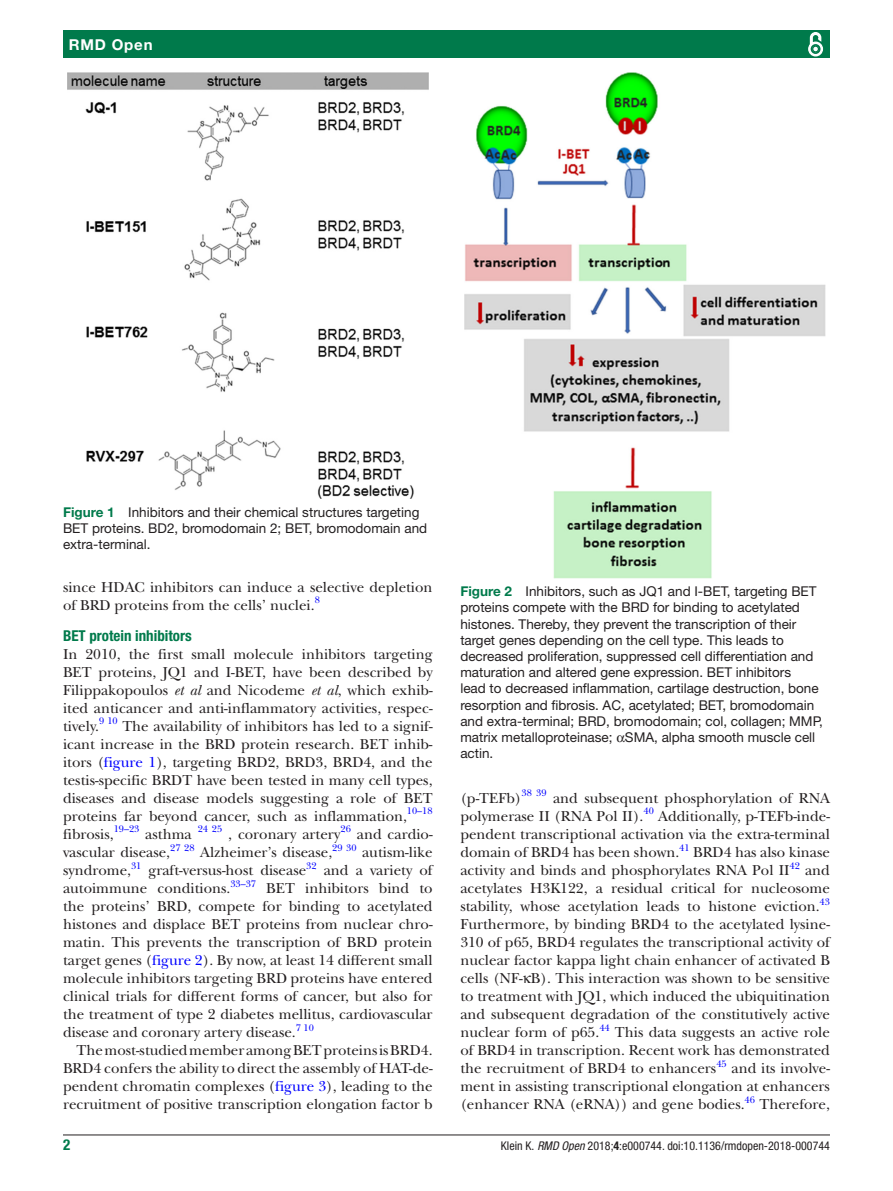
<style>
.page{position:relative;width:893px;height:1191px;background:#fff}
.page>*{position:absolute;margin:0;border:0;box-sizing:border-box;transform-origin:0 0}
.t1{font:15px/18px "New Baskerville";color:#231f20;text-align:justify}
.t2{font:700 condensed 15px "Helvetica Neue LT Std";color:#007a4b}
.t3{font:700 15px "Helvetica Neue LT Std";letter-spacing:.055em;color:#fff}
.t4{font:13.5px/16.2px "Helvetica Neue LT Std";color:#231f20}
.t5{font:condensed 12px "Helvetica Neue LT Std";color:#231f20}
.t6{font:9.9px "New Baskerville";color:#00f}
.s1{font-weight:700;color:#007a4b}
.s2{font-style:italic}
.s3{color:#00f}
.s4{font-weight:700}
</style>
<div class="page">
<hr style="left:63px;top:1134px;width:767px;height:1px;background:#231f20">
<div style="left:63px;top:31px;width:767px;height:27px;background:#007a4b"></div>
<svg style="left:808px;top:32px;width:16px;height:25px"></svg>
<div style="left:812px;top:45px;width:7px;height:8px;border:1px solid #007a4b;border-radius:50%"></div>
<img style="left:67px;top:73px;width:362px;height:426px">
<img style="left:464px;top:73px;width:362px;height:505px">
<p class="t3" style="left:69px;top:35px;width:85px">RMD Open</p>
<p class="t4" style="left:63px;top:503px;width:366px"><span class="s1">Figure 1</span> Inhibitors and their chemical structures targeting<br>BET proteins. BD2, bromodomain 2; BET, bromodomain and extra-terminal.</p>
<p class="t1" style="left:63px;top:578px;width:371px">since HDAC inhibitors can induce a selective depletion of BRD proteins from the cells’ nuclei.</p>
<p class="t6" style="left:315px;top:594px;width:7px">8</p>
<p class="t2" style="left:63px;top:627px;width:130px">BET protein inhibitors</p>
<p class="t1" style="left:63px;top:645px;width:371px">In 2010, the first small molecule inhibitors targeting BET proteins, JQ1 and I-BET, have been described by Filippakopoulos <span class="s2">et al</span> and Nicodeme <span class="s2">et al</span>, which exhib&shy;ited anticancer and anti-inflammatory activities, respec&shy;tively.</p>
<p class="t6" style="left:99px;top:715px;width:20px">9 10</p>
<p class="t1" style="left:63px;top:717px;width:371px;text-indent:59px">The availability of inhibitors has led to a signif&shy;icant increase in the BRD protein research. BET inhib&shy;itors (<span class="s3">figure 1</span>), targeting BRD2, BRD3, BRD4, and the testis-specific BRDT have been tested in many cell types, diseases and disease models suggesting a role of BET proteins far beyond cancer, such as inflammation,</p>
<p class="t6" style="left:407px;top:805px;width:27px">10–18</p>
<p class="t1" style="left:63px;top:825px;width:52px">fibrosis,</p>
<p class="t6" style="left:114px;top:823px;width:27px">19–23</p>
<p class="t1" style="left:145px;top:825px;width:48px">asthma</p>
<p class="t6" style="left:198px;top:823px;width:26px">24 25</p>
<p class="t6" style="left:341px;top:823px;width:12px">26</p>
<p class="t1" style="left:357px;top:825px;width:77px">and cardio-</p>
<p class="t1" style="left:228px;top:825px;width:114px">, coronary artery</p>
<p class="t1" style="left:63px;top:843px;width:109px">vascular disease,</p>
<p class="t6" style="left:170px;top:841px;width:26px">27 28</p>
<p class="t1" style="left:200px;top:843px;width:134px">Alzheimer’s disease,</p>
<p class="t6" style="left:332px;top:841px;width:26px">29 30</p>
<p class="t1" style="left:362px;top:843px;width:72px">autism-like</p>
<p class="t1" style="left:63px;top:861px;width:70px">syndrome,</p>
<p class="t6" style="left:131px;top:859px;width:12px">31</p>
<p class="t1" style="left:149px;top:861px;width:159px">graft-versus-host disease</p>
<p class="t6" style="left:306px;top:859px;width:12px">32</p>
<p class="t1" style="left:324px;top:861px;width:110px">and a variety of</p>
<p class="t1" style="left:63px;top:879px;width:169px">autoimmune conditions.</p>
<p class="t6" style="left:230px;top:877px;width:27px">33–37</p>
<p class="t1" style="left:63px;top:879px;width:371px;text-indent:203px">BET inhibitors bind to the proteins’ BRD, compete for binding to acetylated histones and displace BET proteins from nuclear chro&shy;matin. This prevents the transcription of BRD protein target genes (<span class="s3">figure 2</span>). By now, at least 14 different small molecule inhibitors targeting BRD proteins have entered clinical trials for different forms of cancer, but also for the treatment of type 2 diabetes mellitus, cardiovascular disease and coronary artery disease.<sup>7</sup> <sup>10</sup></p>
<p class="t1" style="left:63px;top:1041px;width:371px;text-indent:14px">The most-studied member among BET proteins is BRD4.<br>BRD4 confers the ability to direct the assembly of HAT-de&shy;pendent chromatin complexes (<span class="s3">figure 3</span>), leading to the recruitment of positive transcription elongation factor b</p>
<p class="t4" style="left:460px;top:583px;width:364px"><span class="s1">Figure 2</span> Inhibitors, such as JQ1 and I-BET, targeting BET proteins compete with the BRD for binding to acetylated histones. Thereby, they prevent the transcription of their target genes depending on the cell type. This leads to decreased proliferation, suppressed cell differentiation and maturation and altered gene expression. BET inhibitors<br>lead to decreased inflammation, cartilage destruction, bone resorption and fibrosis. AC, acetylated; BET, bromodomain and extra-terminal; BRD, bromodomain; col, collagen; MMP, matrix metalloproteinase; SMA, alpha smooth muscle cell actin.</p>
<p class="t1" style="left:460px;top:789px;width:63px">(p-TEFb)</p>
<p class="t6" style="left:522px;top:787px;width:26px">38 39</p>
<p class="t1" style="left:460px;top:789px;width:371px;text-indent:93px">and subsequent phosphorylation of RNA polymerase II (RNA Pol II).</p>
<p class="t6" style="left:643px;top:805px;width:12px">40</p>
<p class="t1" style="left:460px;top:807px;width:371px;text-indent:198px">Additionally, p-TEFb-inde&shy;pendent transcriptional activation via the extra-terminal domain of BRD4 has been shown.</p>
<p class="t6" style="left:679px;top:841px;width:12px">41</p>
<p class="t1" style="left:460px;top:843px;width:371px;text-indent:233px">BRD4 has also kinase activity and binds and phosphorylates RNA Pol II</p>
<p class="t6" style="left:789px;top:859px;width:12px">42</p>
<p class="t1" style="left:460px;top:861px;width:371px;text-indent:345px">and acetylates H3K122, a residual critical for nucleosome stability, whose acetylation leads to histone eviction.</p>
<p class="t6" style="left:820px;top:895px;width:12px">43</p>
<p class="t1" style="left:460px;top:915px;width:371px">Furthermore, by binding BRD4 to the acetylated lysine-310 of p65, BRD4 regulates the transcriptional activity of nuclear factor kappa light chain enhancer of activated B cells (NF- B). This interaction was shown to be sensitive to treatment with JQ1, which induced the ubiquitination and subsequent degradation of the constitutively active nuclear form of p65.</p>
<p class="t6" style="left:599px;top:1021px;width:12px">44</p>
<p class="t1" style="left:460px;top:1023px;width:371px;text-indent:155px">This data suggests an active role of BRD4 in transcription. Recent work has demonstrated the recruitment of BRD4 to enhancers</p>
<p class="t6" style="left:716px;top:1057px;width:12px">45</p>
<p class="t1" style="left:460px;top:1059px;width:371px;text-indent:271px">and its involve&shy;ment in assisting transcriptional elongation at enhancers (enhancer RNA (eRNA)) and gene bodies.</p>
<p class="t6" style="left:745px;top:1093px;width:12px">46</p>
<p class="t1" style="left:759px;top:1095px;width:72px">Therefore,</p>
<p class="t2" style="left:63px;top:1135px;width:9px">2</p>
<p class="t5" style="left:501px;top:1138px;width:330px">Klein K. <span class="s2">RMD Open</span> 2018;<span class="s4">4</span>:e000744. doi:10.1136/rmdopen-2018-000744</p>
</div>
